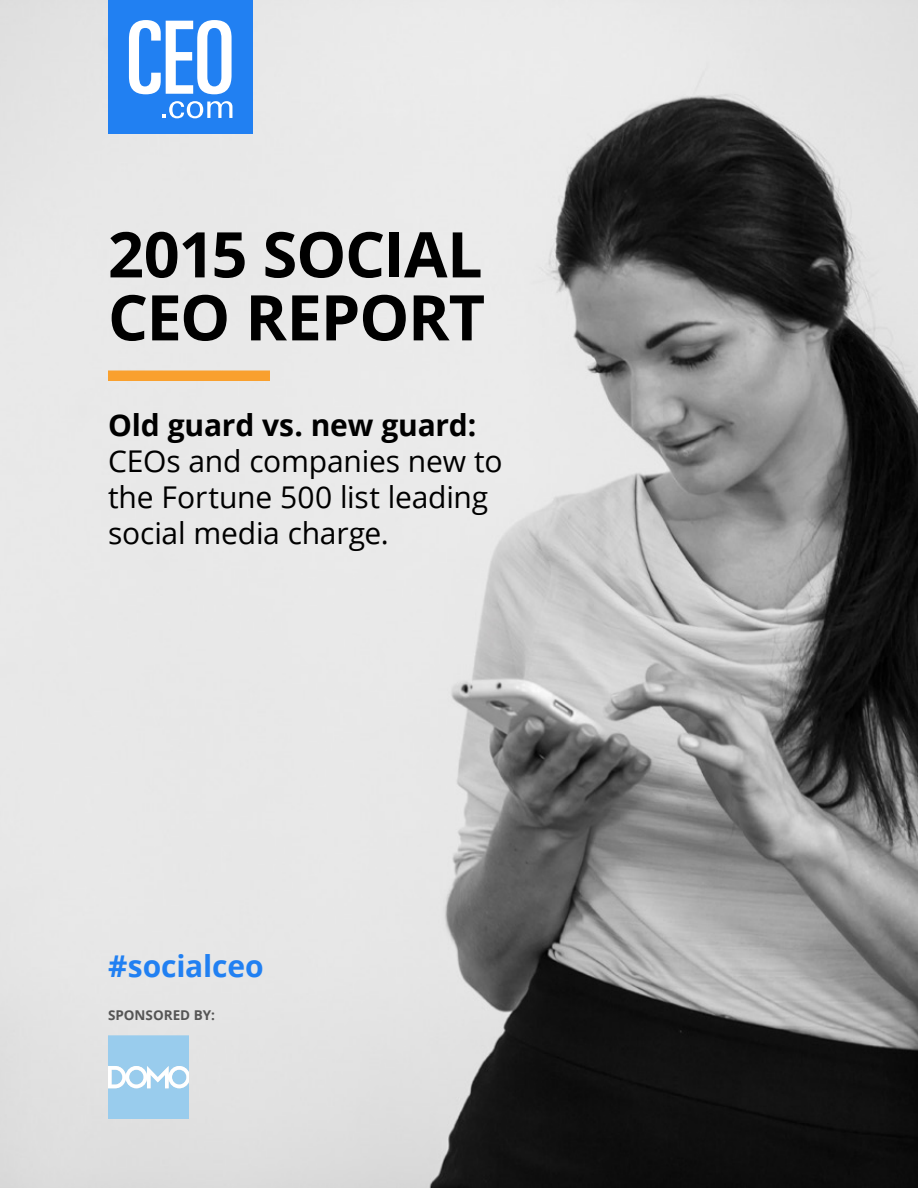
<style>
.page{position:relative;width:918px;height:1188px;background:#fff}
.page>*{position:absolute;margin:0;border:0;box-sizing:border-box;transform-origin:0 0}
.t1{font:700 63px/63px "Open Sans";letter-spacing:-.015em;color:#000}
.t2{font:30px/36px "Open Sans";letter-spacing:-.005em;color:#000}
.t3{font:700 30px "Open Sans";letter-spacing:-.005em;color:#000}
.t4{font:700 30px "Open Sans";letter-spacing:-.005em;color:#2180f2}
.t5{font:700 13.5px "Open Sans";color:#555}
</style>
<div class="page">
<img style="left:0;top:0;width:918px;height:1188px">
<div style="left:108px;top:0;width:145px;height:134px;background:#2180f2"></div>
<svg style="left:129px;top:20px;width:103px;height:74px"></svg>
<svg style="left:162px;top:101px;width:70px;height:17px"></svg>
<div style="left:108px;top:370px;width:162px;height:11px;background:#f9a02e"></div>
<svg style="left:108px;top:1035px;width:81px;height:84px;background:#a6d2ef"></svg>
<h1 class="t1" style="left:108px;top:221px;width:379px">2015 SOCIAL<br>CEO REPORT</h1>
<p class="t3" style="left:108px;top:404px;width:370px">Old guard vs. new guard:</p>
<p class="t2" style="left:108px;top:442px;width:396px">CEOs and companies new to the Fortune 500 list leading social media charge.</p>
<p class="t4" style="left:108px;top:945px;width:157px">#socialceo</p>
<p class="t5" style="left:108px;top:1005px;width:109px">SPONSORED BY:</p>
</div>
